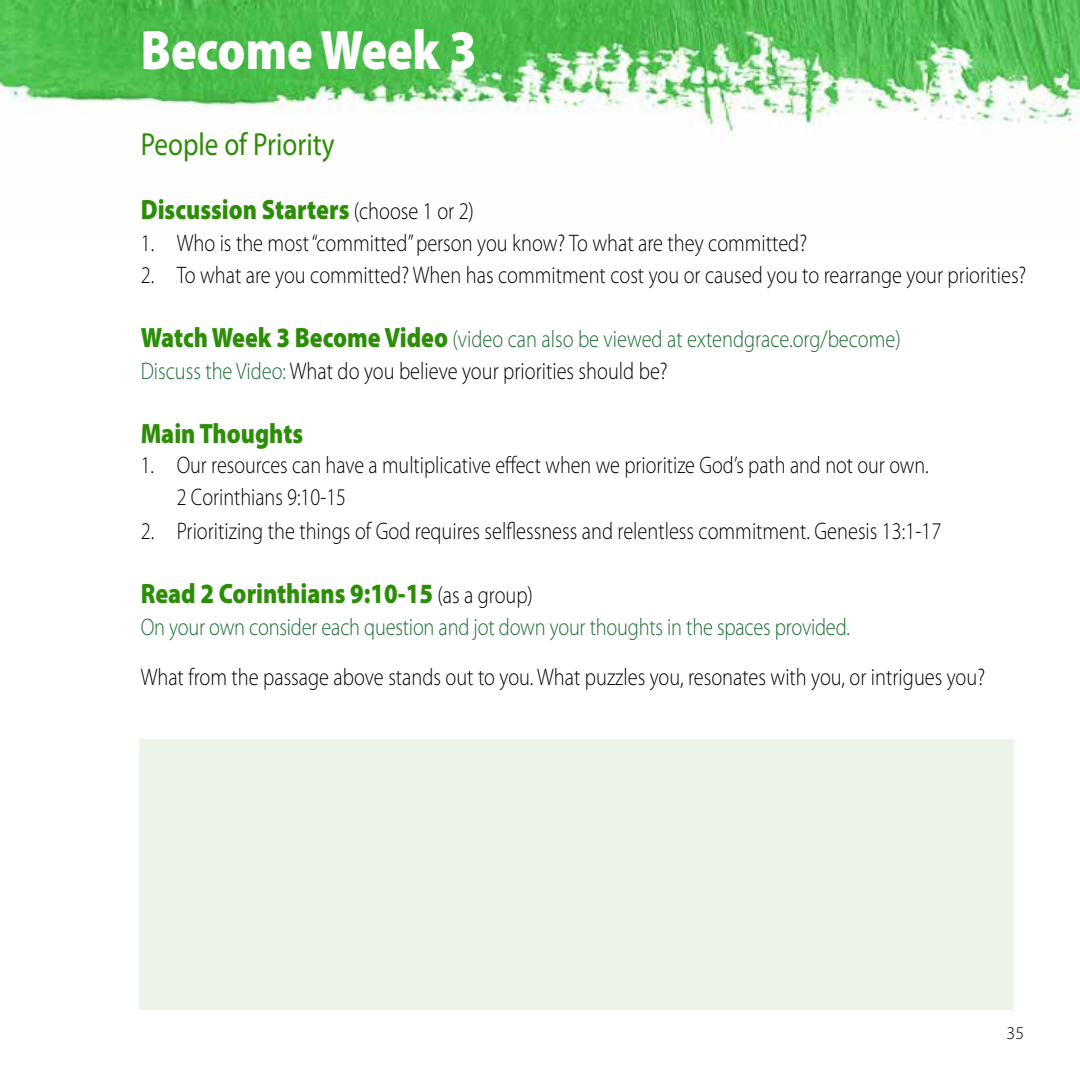
<style>
.page{position:relative;width:1080px;height:1080px;background:#fff}
.page>*{position:absolute;margin:0;border:0;box-sizing:border-box;transform-origin:0 0}
.t1{font:900 56px "Myriad Pro";color:#fff;scale:.85 1}
.t2{font:32px "Myriad Pro";color:#2c8e06;scale:.85 1}
.t3{font:900 28px "Myriad Pro";color:#2c8e06;scale:.85 1}
.t4{font:300 24px "Myriad Pro";color:#000;scale:.85 1}
.t5{font:300 24px/32px "Myriad Pro";color:#1a6d31;scale:.85 1}
.t6{font:300 24px/32px "Myriad Pro";color:#000;scale:.84 1}
.t7{font:300 18px "Myriad Pro";color:#000}
.s1{font-weight:300;font-size:24px;color:#000}
.s2{font-weight:900;font-size:28px;color:#2c8e06}
.s3{color:#000}
</style>
<div class="page">
<img style="left:0;top:0;width:1080px;height:136px">
<div style="left:139px;top:739px;width:874px;height:271px;background:#ecf4e9"></div>
<h1 class="t1" style="left:141px;top:13px;width:397px">Become Week 3</h1>
<h2 class="t2" style="left:141px;top:125px;width:230px">People of Priority</h2>
<p class="t3" style="left:141px;top:191px;width:394px">Discussion Starters <span class="s1">(choose 1 or 2)</span></p>
<p class="t4" style="left:141px;top:229px;width:786px">1. Who is the most “committed” person you know? To what are they committed?</p>
<p class="t4" style="left:141px;top:261px;width:1043px">2. To what are you committed? When has commitment cost you or caused you to rearrange your priorities?</p>
<p class="t5" style="left:141px;top:323px;width:896px"><span class="s2">Watch Week 3 Become Video</span> (video can also be viewed at extendgrace.org/become)<br>Discuss the Video: <span class="s3">What do you believe your priorities should be?</span></p>
<p class="t3" style="left:141px;top:415px;width:193px">Main Thoughts</p>
<p class="t6" style="left:177px;top:449px;width:897px;text-indent:-36px">1. Our resources can have a multiplicative effect when we prioritize God’s path and not our own.<br>2 Corinthians 9:10-15</p>
<p class="t4" style="left:141px;top:517px;width:943px">2. Prioritizing the things of God requires selflessness and relentless commitment. Genesis 13:1-17</p>
<p class="t3" style="left:141px;top:575px;width:463px">Read 2 Corinthians 9:10-15 <span class="s1">(as a group)</span></p>
<p class="t5" style="left:141px;top:611px;width:836px">On your own consider each question and jot down your thoughts in the spaces provided.</p>
<p class="t4" style="left:141px;top:663px;width:995px">What from the passage above stands out to you. What puzzles you, resonates with you, or intrigues you?</p>
<p class="t7" style="left:1007px;top:1022px;width:19px">35</p>
</div>
